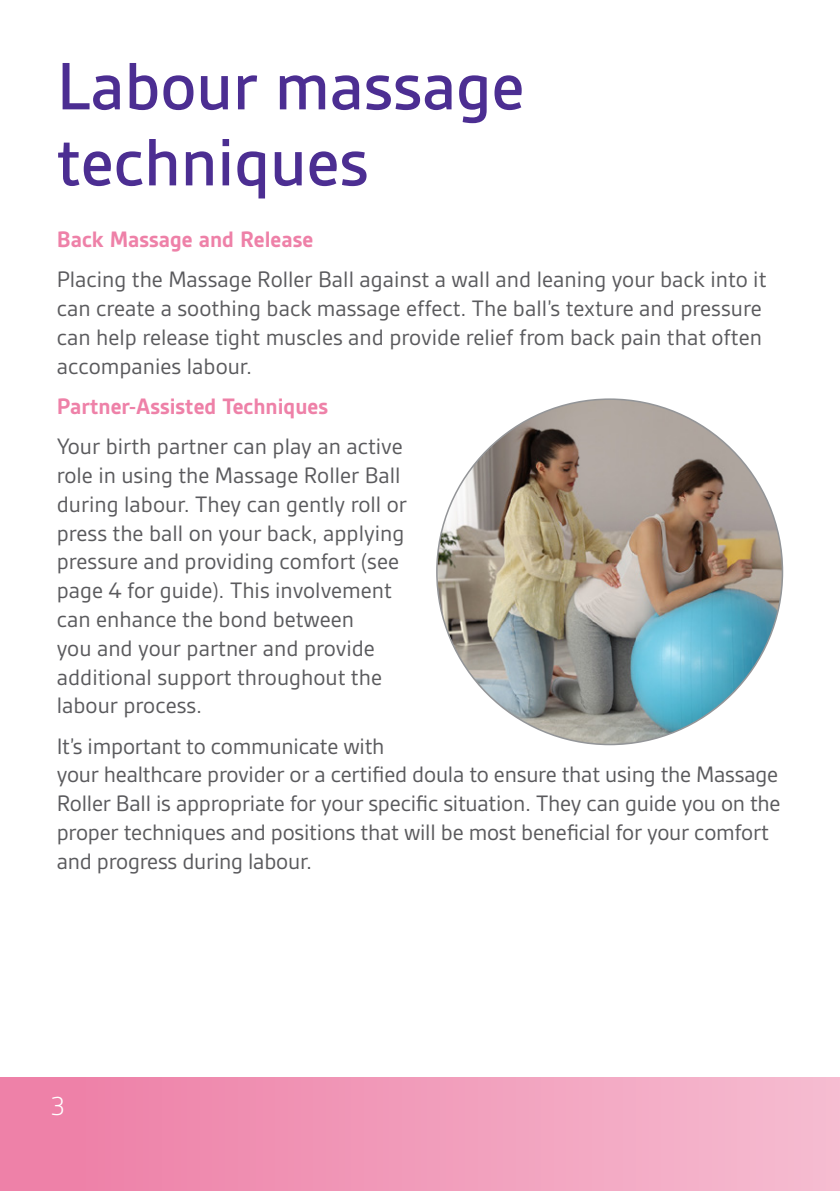
<style>
.page{position:relative;width:840px;height:1191px;background:#fff}
.page>*{position:absolute;margin:0;border:0;box-sizing:border-box;transform-origin:0 0}
.t1{font:500 72px/76px "Gesta";color:#4c2e92}
.t2{font:300 28px "Gesta";color:#fff}
.t3{font:24px/28.8px "Gesta";color:#5a5a5d}
.t4{font:700 24px "Gesta";color:#ee81a8}
</style>
<div class="page">
<div style="left:0;top:1077px;width:839px;height:114px;background:linear-gradient(to right,#ed7ca5,#f5bcd1)"></div>
<img style="left:436px;top:399px;width:346px;height:345px;border-radius:173px">
<p class="t1" style="left:57px;top:48px;width:469px">Labour massage techniques</p>
<p class="t4" style="left:57px;top:226px;width:258px">Back Massage and Release</p>
<p class="t3" style="left:57px;top:265px;width:710px">Placing the Massage Roller Ball against a wall and leaning your back into it can create a soothing back massage effect. The ball’s texture and pressure can help release tight muscles and provide relief from back pain that often accompanies labour.</p>
<p class="t4" style="left:57px;top:393px;width:273px">Partner-Assisted Techniques</p>
<p class="t3" style="left:57px;top:432px;width:351px">Your birth partner can play an active role in using the Massage Roller Ball during labour. They can gently roll or press the ball on your back, applying pressure and providing comfort (see page 4 for guide). This involvement can enhance the bond between<br>you and your partner and provide additional support throughout the labour process.</p>
<p class="t3" style="left:57px;top:731px;width:725px">It’s important to communicate with<br>your healthcare provider or a certified doula to ensure that using the Massage Roller Ball is appropriate for your specific situation. They can guide you on the proper techniques and positions that will be most beneficial for your comfort and progress during labour.</p>
<p class="t2" style="left:51px;top:1090px;width:15px">3</p>
</div>
